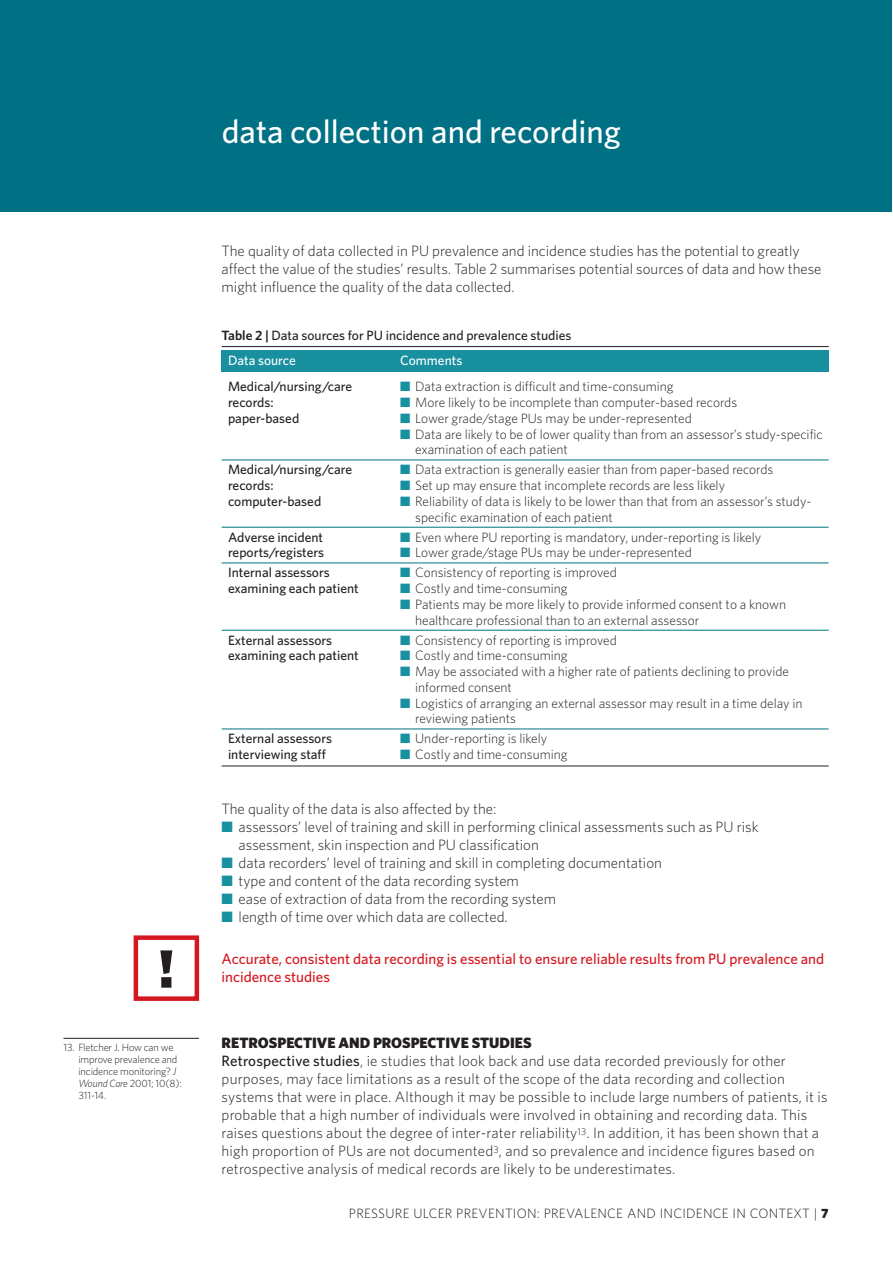
<style>
.page{position:relative;width:893px;height:1263px;background:#fff}
.page>*{position:absolute;margin:0;border:0;box-sizing:border-box;transform-origin:0 0}
.t1{font:900 54px "Whitney";color:#231f20}
.t2{font:500 33px "Whitney";color:#fff}
.t3{font:300 15px/18px "Whitney";color:#231f20}
.t4{font:500 15px/18px "Whitney";color:#d5171f}
.t5{font:300 13.5px/15.8px "Whitney";color:#231f20}
.t6{font:500 13.5px "Whitney";color:#231f20}
.t7{font:300 13.5px "Whitney";letter-spacing:.02em;color:#231f20}
.t8{font:500 13.5px "Whitney";color:#fff}
.t9{font:300 10.5px/12px "Whitney";letter-spacing:-.015em;color:#231f20}
.s1{font-style:italic}
.s2{font-weight:600}
.s3{color:#1890a0}
.s4{font-weight:900}
.s5{font-weight:500}
</style>
<div class="page">
<div style="left:0;top:0;width:891px;height:212px;background:#007184"></div>
<div style="left:134px;top:935px;width:65px;height:66px;border:4px solid #d5171f"></div>
<hr style="left:222px;top:346px;width:606px;height:1px;background:#231f20">
<hr style="left:222px;top:460px;width:606px;height:1px;background:#007184">
<hr style="left:222px;top:527px;width:606px;height:1px;background:#007184">
<hr style="left:222px;top:563px;width:606px;height:1px;background:#007184">
<hr style="left:222px;top:630px;width:606px;height:1px;background:#007184">
<hr style="left:222px;top:729px;width:606px;height:1px;background:#007184">
<hr style="left:222px;top:766px;width:606px;height:1px;background:#231f20">
<div style="left:222px;top:350px;width:606px;height:22px;background:#1890a0"></div>
<hr style="left:63px;top:1038px;width:136px;height:1px;background:#231f20">
<h1 class="t1" style="left:158px;top:949px;width:18px">!</h1>
<p class="t9" style="left:78px;top:1042px;width:105px;text-indent:-15px">13. Fletcher J. How can we improve prevalence and incidence monitoring? <span class="s1">J<br>Wound Care</span> 2001; 10(8):<br>311-14.</p>
<h2 class="t2" style="left:222px;top:119px;width:400px">data collection and recording</h2>
<p class="t3" style="left:222px;top:243px;width:601px">The quality of data collected in PU prevalence and incidence studies has the potential to greatly affect the value of the studies’ results. Table 2 summarises potential sources of data and how these might influence the quality of the data collected.</p>
<p class="t6" style="left:222px;top:330px;width:351px"><span class="s2">Table 2 |</span> Data sources for PU incidence and prevalence studies</p>
<p class="t6" style="left:228px;top:382px;width:126px">Medical/nursing/care</p>
<p class="t5" style="left:400px;top:380px;width:275px"><span class="s3">■</span> Data extraction is difficult and time-consuming</p>
<p class="t6" style="left:228px;top:397px;width:47px">records:</p>
<p class="t5" style="left:400px;top:396px;width:338px"><span class="s3">■</span> More likely to be incomplete than computer-based records</p>
<p class="t6" style="left:228px;top:413px;width:73px">paper-based</p>
<p class="t5" style="left:400px;top:411px;width:293px"><span class="s3">■</span> Lower grade/stage PUs may be under-represented</p>
<p class="t5" style="left:415px;top:427px;width:409px;text-indent:-15px"><span class="s3">■</span> Data are likely to be of lower quality than from an assessor’s study-specific examination of each patient</p>
<p class="t6" style="left:228px;top:465px;width:126px">Medical/nursing/care</p>
<p class="t5" style="left:400px;top:463px;width:374px"><span class="s3">■</span> Data extraction is generally easier than from paper-based records</p>
<p class="t6" style="left:228px;top:480px;width:47px">records:</p>
<p class="t5" style="left:400px;top:479px;width:326px"><span class="s3">■</span> Set up may ensure that incomplete records are less likely</p>
<p class="t6" style="left:228px;top:496px;width:95px">computer-based</p>
<p class="t5" style="left:415px;top:494px;width:397px;text-indent:-15px"><span class="s3">■</span> Reliability of data is likely to be lower than that from an assessor’s study&shy;specific examination of each patient</p>
<p class="t6" style="left:228px;top:532px;width:97px">Adverse incident</p>
<p class="t5" style="left:400px;top:530px;width:362px"><span class="s3">■</span> Even where PU reporting is mandatory, under-reporting is likely</p>
<p class="t6" style="left:228px;top:548px;width:98px">reports/registers</p>
<p class="t5" style="left:400px;top:546px;width:293px"><span class="s3">■</span> Lower grade/stage PUs may be under-represented</p>
<p class="t6" style="left:228px;top:568px;width:103px">Internal assessors</p>
<p class="t5" style="left:400px;top:566px;width:218px"><span class="s3">■</span> Consistency of reporting is improved</p>
<p class="t6" style="left:228px;top:583px;width:132px">examining each patient</p>
<p class="t5" style="left:400px;top:582px;width:169px"><span class="s3">■</span> Costly and time-consuming</p>
<p class="t5" style="left:415px;top:597px;width:372px;text-indent:-15px"><span class="s3">■</span> Patients may be more likely to provide informed consent to a known healthcare professional than to an external assessor</p>
<p class="t6" style="left:228px;top:635px;width:106px">External assessors</p>
<p class="t5" style="left:400px;top:633px;width:218px"><span class="s3">■</span> Consistency of reporting is improved</p>
<p class="t6" style="left:228px;top:651px;width:132px">examining each patient</p>
<p class="t5" style="left:400px;top:649px;width:169px"><span class="s3">■</span> Costly and time-consuming</p>
<p class="t5" style="left:415px;top:665px;width:375px;text-indent:-15px"><span class="s3">■</span> May be associated with a higher rate of patients declining to provide informed consent</p>
<p class="t5" style="left:415px;top:696px;width:389px;text-indent:-15px"><span class="s3">■</span> Logistics of arranging an external assessor may result in a time delay in reviewing patients</p>
<p class="t6" style="left:228px;top:734px;width:106px">External assessors</p>
<p class="t5" style="left:400px;top:732px;width:148px"><span class="s3">■</span> Under-reporting is likely</p>
<p class="t6" style="left:228px;top:750px;width:99px">interviewing staff</p>
<p class="t5" style="left:400px;top:748px;width:169px"><span class="s3">■</span> Costly and time-consuming</p>
<p class="t8" style="left:228px;top:355px;width:69px">Data source</p>
<p class="t8" style="left:400px;top:355px;width:63px">Comments</p>
<p class="t3" style="left:222px;top:801px;width:276px">The quality of the data is also affected by the:</p>
<p class="t3" style="left:239px;top:819px;width:521px;text-indent:-17px"><span class="s3">■</span> assessors’ level of training and skill in performing clinical assessments such as PU risk assessment, skin inspection and PU classification</p>
<p class="t3" style="left:222px;top:855px;width:442px"><span class="s3">■</span> data recorders’ level of training and skill in completing documentation</p>
<p class="t3" style="left:222px;top:873px;width:299px"><span class="s3">■</span> type and content of the data recording system</p>
<p class="t3" style="left:222px;top:891px;width:336px"><span class="s3">■</span> ease of extraction of data from the recording system</p>
<p class="t3" style="left:222px;top:909px;width:287px"><span class="s3">■</span> length of time over which data are collected.</p>
<p class="t4" style="left:221px;top:951px;width:604px">Accurate, consistent data recording is essential to ensure reliable results from PU prevalence and incidence studies</p>
<p class="t3" style="left:222px;top:1035px;width:607px"><span class="s4">RETROSPECTIVE AND PROSPECTIVE STUDIES<br></span><span class="s5">Retrospective studies</span>, ie studies that look back and use data recorded previously for other purposes, may face limitations as a result of the scope of the data recording and collection systems that were in place. Although it may be possible to include large numbers of patients, it is probable that a high number of individuals were involved in obtaining and recording data. This raises questions about the degree of inter-rater reliability<sup>13</sup>. In addition, it has been shown that a high proportion of PUs are not documented<sup>3</sup>, and so prevalence and incidence figures based on retrospective analysis of medical records are likely to be underestimates.</p>
<p class="t7" style="left:349px;top:1208px;width:481px">PRESSURE ULCER PREVENTION: PREVALENCE AND INCIDENCE IN CONTEXT | <span class="s4">7</span></p>
</div>
